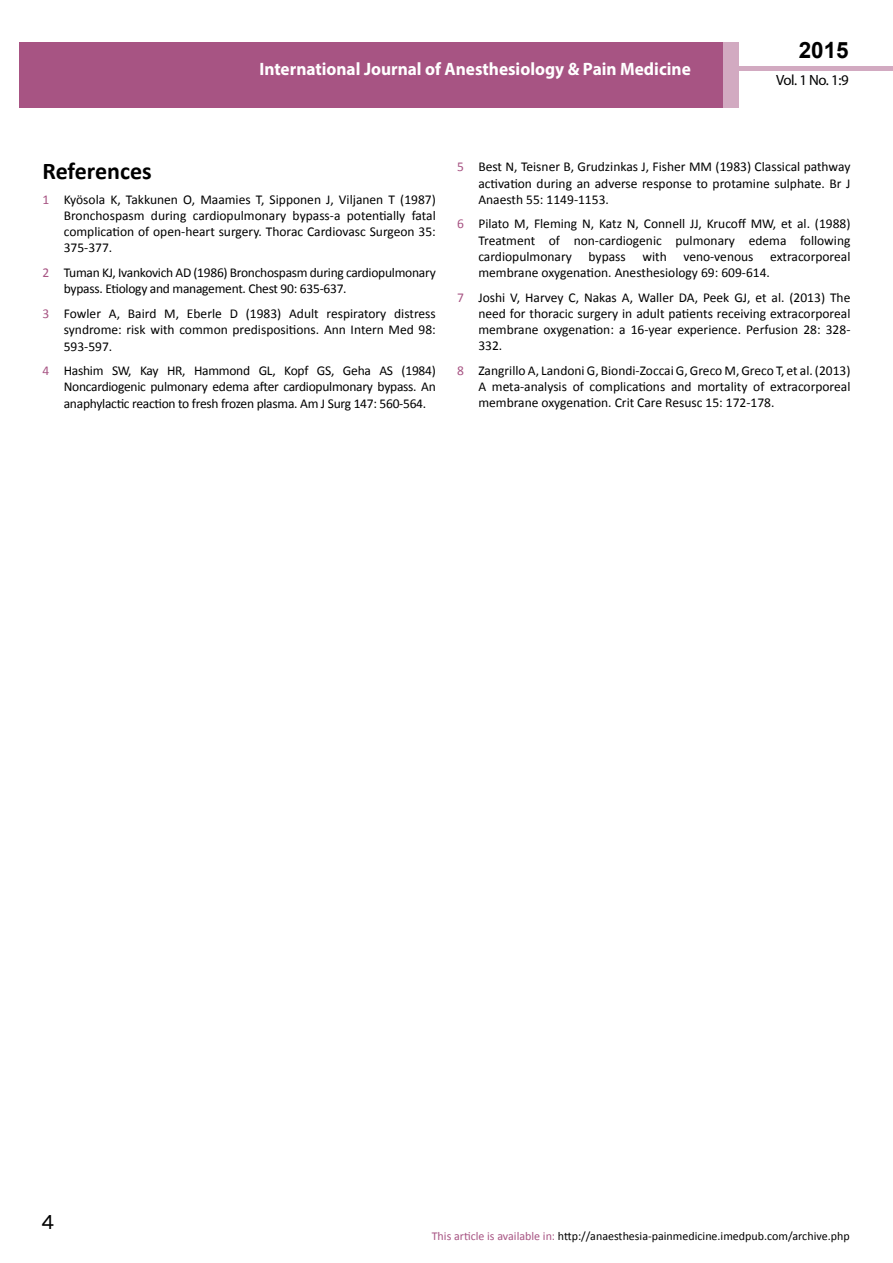
<style>
.page{position:relative;width:893px;height:1263px;background:#fff}
.page>*{position:absolute;margin:0;border:0;box-sizing:border-box;transform-origin:0 0}
.t1{font:25.5px "Tunga";color:#000}
.t2{font:700 24px "Calibri";color:#000}
.t3{font:700 22.5px "Arial";color:#000}
.t4{font:700 18px "Myriad Pro";color:#fff;scale:.96 1}
.t5{font:14.85px "Myriad Pro";color:#000}
.t6{font:13.5px/16.2px "Calibri";color:#000;text-align:justify}
.t7{font:13.5px/16.2px "Calibri";letter-spacing:-.02em;color:#000}
.t8{font:12px "Calibri";color:#000}
.s1{color:#a75483}
</style>
<div class="page">
<div style="left:722px;top:66px;width:171px;height:5px;background:#d2aac1"></div>
<div style="left:19px;top:42px;width:706px;height:66px;background:#a75483"></div>
<div style="left:723px;top:42px;width:15px;height:66px;background:#d2aac1"></div>
<h3 class="t4" style="left:259px;top:57px;width:451px">International Journal of Anesthesiology &amp; Pain Medicine</h3>
<h3 class="t3" style="left:799px;top:35px;width:52px">2015</h3>
<p class="t5" style="left:776px;top:71px;width:74px">Vol. 1 No. 1:9</p>
<h2 class="t2" style="left:43px;top:156px;width:111px">References</h2>
<p class="t6" style="left:64px;top:191px;width:374px;text-indent:-21px"><span class="s1">1</span> Kyösola K, Takkunen O, Maamies T, Sipponen J, Viljanen T (1987)<br>Bronchospasm during cardiopulmonary bypass-a potentially fatal complication of open-heart surgery. Thorac Cardiovasc Surgeon 35:<br>375-377.</p>
<p class="t7" style="left:64px;top:265px;width:373px;text-indent:-21px"><span class="s1">2</span> Tuman KJ, Ivankovich AD (1986) Bronchospasm during cardiopulmonary bypass. Etiology and management. Chest 90: 635-637.</p>
<p class="t6" style="left:64px;top:306px;width:374px;text-indent:-21px"><span class="s1">3</span> Fowler A, Baird M, Eberle D (1983) Adult respiratory distress syndrome: risk with common predispositions. Ann Intern Med 98:<br>593-597.</p>
<p class="t6" style="left:64px;top:363px;width:374px;text-indent:-21px"><span class="s1">4</span> Hashim SW, Kay HR, Hammond GL, Kopf GS, Geha AS (1984)<br>Noncardiogenic pulmonary edema after cardiopulmonary bypass. An anaphylactic reaction to fresh frozen plasma. Am J Surg 147: 560-564.</p>
<p class="t6" style="left:478px;top:159px;width:374px;text-indent:-21px"><span class="s1">5</span> Best N, Teisner B, Grudzinkas J, Fisher MM (1983) Classical pathway activation during an adverse response to protamine sulphate. Br J Anaesth 55: 1149-1153.</p>
<p class="t6" style="left:478px;top:216px;width:374px;text-indent:-21px"><span class="s1">6</span> Pilato M, Fleming N, Katz N, Connell JJ, Krucoff MW, et al. (1988)<br>Treatment of non-cardiogenic pulmonary edema following cardiopulmonary bypass with veno-venous extracorporeal membrane oxygenation. Anesthesiology 69: 609-614.</p>
<p class="t6" style="left:478px;top:289px;width:374px;text-indent:-21px"><span class="s1">7</span> Joshi V, Harvey C, Nakas A, Waller DA, Peek GJ, et al. (2013) The need for thoracic surgery in adult patients receiving extracorporeal membrane oxygenation: a 16-year experience. Perfusion 28: 328- 332.</p>
<p class="t6" style="left:478px;top:362px;width:374px;text-indent:-21px"><span class="s1">8</span> Zangrillo A, Landoni G, Biondi-Zoccai G, Greco M, Greco T, et al. (2013)<br>A meta-analysis of complications and mortality of extracorporeal membrane oxygenation. Crit Care Resusc 15: 172-178.</p>
<h1 class="t1" style="left:41px;top:1205px;width:15px">4</h1>
<p class="t8" style="left:432px;top:1228px;width:419px"><span class="s1">This article is available in:</span> http://anaesthesia-painmedicine.imedpub.com/archive.php</p>
</div>
